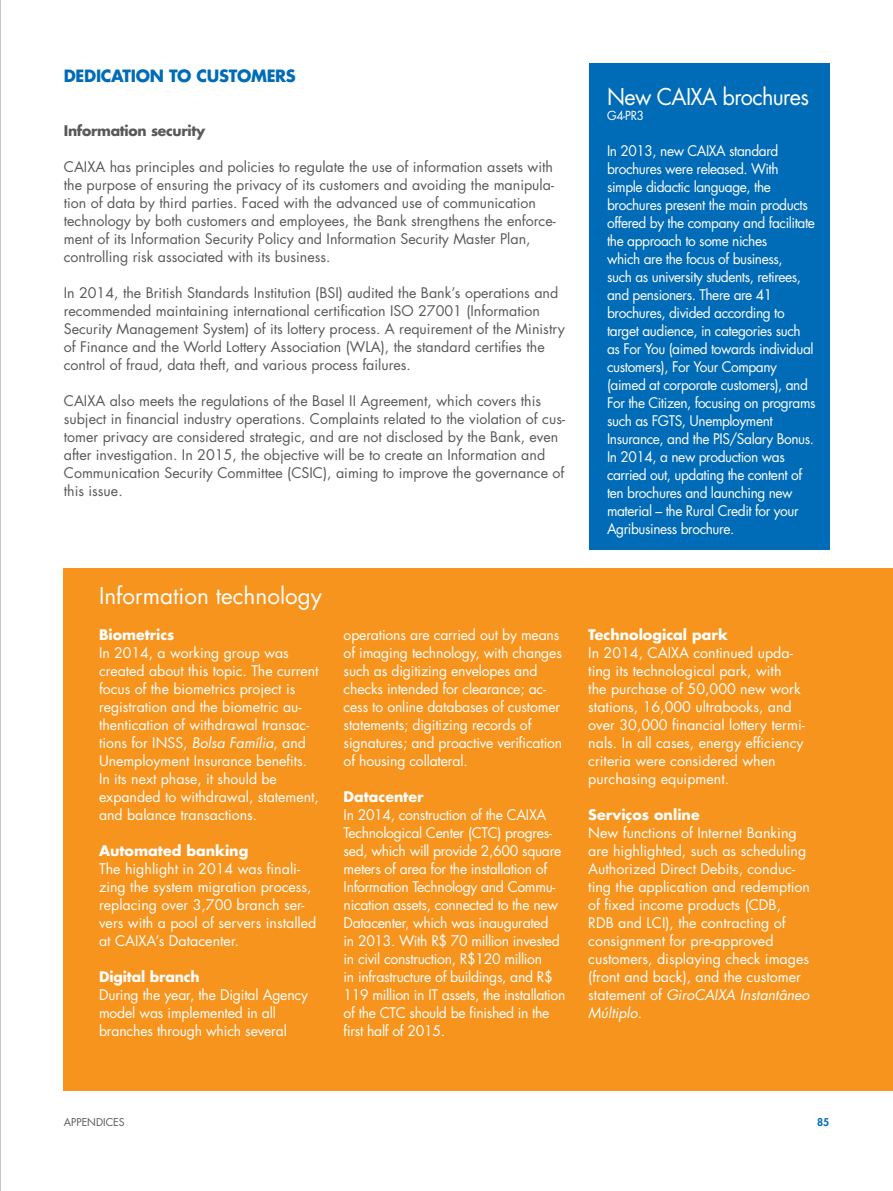
<style>
.page{position:relative;width:893px;height:1191px;background:#fff}
.page>*{position:absolute;margin:0;border:0;box-sizing:border-box;transform-origin:0 0}
.t1{font:22.5px "Futura Std";color:#fff}
.t2{font:22.5px "Futura Std";color:#fff;scale:.96 1}
.t3{font:700 16.5px "Futura Std";letter-spacing:-.02em;color:#006bb6}
.t4{font:14.25px/18px "Futura Std";letter-spacing:-.01em;color:#fff}
.t5{font:14.25px/18px "Futura Std";color:#58595b}
.t6{font:14.25px/18px "Futura Std";letter-spacing:-.03em;color:#fff;scale:.96 1}
.t7{font:700 14.25px "Futura Std";color:#fff}
.t8{font:700 14.25px "Futura Std";letter-spacing:-.02em;color:#58595b}
.t9{font:12.15px "Futura Std";color:#fff;scale:.96 1}
.t10{font:10.5px "Futura Std";color:#58595b}
.t11{font:800 10.5px "Futura Std";color:#006bb6}
.s1{font-style:italic}
</style>
<div class="page">
<hr style="left:0;top:0;width:1px;height:1191px;background:#8b8e90">
<div style="left:589px;top:64px;width:240px;height:486px;background:#006bb6"></div>
<div style="left:64px;top:568px;width:829px;height:522px;background:#f7941e"></div>
<p class="t3" style="left:64px;top:65px;width:223px">Dedication to customers</p>
<p class="t8" style="left:64px;top:121px;width:144px">Information security</p>
<p class="t5" style="left:64px;top:158px;width:493px">CAIXA has principles and policies to regulate the use of information assets with the purpose of ensuring the privacy of its customers and avoiding the manipula&shy;tion of data by third parties. Faced with the advanced use of communication technology by both customers and employees, the Bank strengthens the enforce&shy;ment of its Information Security Policy and I nformation Security Master Plan, controlling risk associated with its business.</p>
<p class="t5" style="left:64px;top:284px;width:496px">In 2014, the British Standards Institution (BSI) audited the Bank’s operations and recommended maintaining international certification ISO</p>
<p class="t5" style="left:64px;top:302px;width:503px;text-indent:354px">27001 (I nformation Security Management System) of its lottery process. A requirement of the Ministry of Finance and the World Lottery Association (WLA), the standard certifies the control of fraud, data theft, and various process failures.</p>
<p class="t5" style="left:64px;top:392px;width:503px">CAIXA also meets the regulations of the Basel II Agreement, which covers this subject in financial industry operations. Complaints related to the violation of cus&shy;tomer privacy are considered strategic, and are not disclosed by the Bank, even after investigation. In 2015, the objective will be to create an I nformation and Communication Security Committee (CSIC), aiming to improve the governance of this issue.</p>
<h1 class="t1" style="left:99px;top:581px;width:225px">Information technology</h1>
<p class="t7" style="left:99px;top:625px;width:77px">Biometrics</p>
<p class="t4" style="left:99px;top:644px;width:221px">In 2014, a working group was created about this topic. The current focus of the biometrics project is registration and the biometric au&shy;thentication of withdrawal transac&shy;tions for INSS</p>
<p class="t4" style="left:99px;top:734px;width:221px;text-indent:84px">, <span class="s1">Bolsa Família</span>, and<br>Unemployment I nsurance benefits.<br>In its next phase, it should be expanded to withdrawal, statement, and balance transactions.</p>
<p class="t7" style="left:99px;top:841px;width:151px">Automated banking</p>
<p class="t4" style="left:99px;top:860px;width:219px">The highlight in 2014 was finali&shy;zing the system migration process, replacing over 3,700 branch ser&shy;vers with a pool of servers installed at CAIXA’s Datacenter.</p>
<p class="t7" style="left:99px;top:967px;width:102px">Digital branch</p>
<p class="t4" style="left:99px;top:986px;width:211px">During the year, the Digital Agency model was implemented in all branches through which several</p>
<p class="t4" style="left:344px;top:626px;width:220px">operations are carried out by means of imaging technology, with changes such as digitizing envelopes and checks intended for clearance; ac&shy;cess to online databases of customer statements; digitizing records of signatures; and proactive verification of housing collateral.</p>
<p class="t7" style="left:344px;top:787px;width:81px">Datacenter</p>
<p class="t4" style="left:344px;top:806px;width:223px">In 2014, construction of the CAIXA Technological Center (CTC) progres&shy;sed, which will provide 2,600 square meters of area for the installation of Information Technology and Commu&shy;nication assets, connected to the new Datacenter, which was inaugurated<br>in 2013. With R$ 70 million invested in civil construction, R$120 million<br>in infrastructure of buildings, and R$ 119 million in IT assets, the installation of the CTC should be finished in the first half of 2015.</p>
<h1 class="t2" style="left:607px;top:82px;width:212px">N ew CAIXA brochures</h1>
<p class="t9" style="left:607px;top:107px;width:40px">G4-PR3</p>
<p class="t6" style="left:607px;top:142px;width:219px">In 2013, new CAIXA standard brochures were released. With simple didactic language, the brochures present the main products offered by the company and facilitate the approach to some niches<br>which are the focus of business,<br>such as university students, retirees, and pensioners. There are 41 brochures, divided according to target audience, in categories such as For You (aimed towards individual customers), For Your Company (aimed at corporate customers), and<br>For the Citizen, focusing on programs such as FGTS, Unemployment<br>Insurance, and the PIS/Salary Bonus.<br>In 2014, a new production was carried out, updating the content of ten brochures and launching new material – the Rural Credit for your<br>Agribusiness brochure.</p>
<p class="t7" style="left:588px;top:625px;width:141px">Technological park</p>
<p class="t4" style="left:588px;top:644px;width:218px">I n 2014, CAIXA continued upda&shy;ting its technological park, with<br>the purchase of 50,000 new work stations, 16,000 ultrabooks, and over 30,000 financial lottery termi&shy;nals. In all cases, energy efficiency criteria were considered when purchasing equipment.</p>
<p class="t7" style="left:588px;top:805px;width:113px">Serviços online</p>
<p class="t4" style="left:588px;top:824px;width:223px">New functions of Internet Banking are highlighted, such as scheduling<br>Authorized Direct Debits, conduc&shy;ting the application and redemption of fixed income products (CDB,<br>RDB and LCI), the contracting of consignment for pre-approved customers, displaying check images (front and back), and the customer statement of <span class="s1">GiroCAIXA Instantâneo<br>Múltiplo</span>.</p>
<p class="t10" style="left:64px;top:1115px;width:62px">Appendic es</p>
<p class="t11" style="left:817px;top:1115px;width:14px">85</p>
</div>
